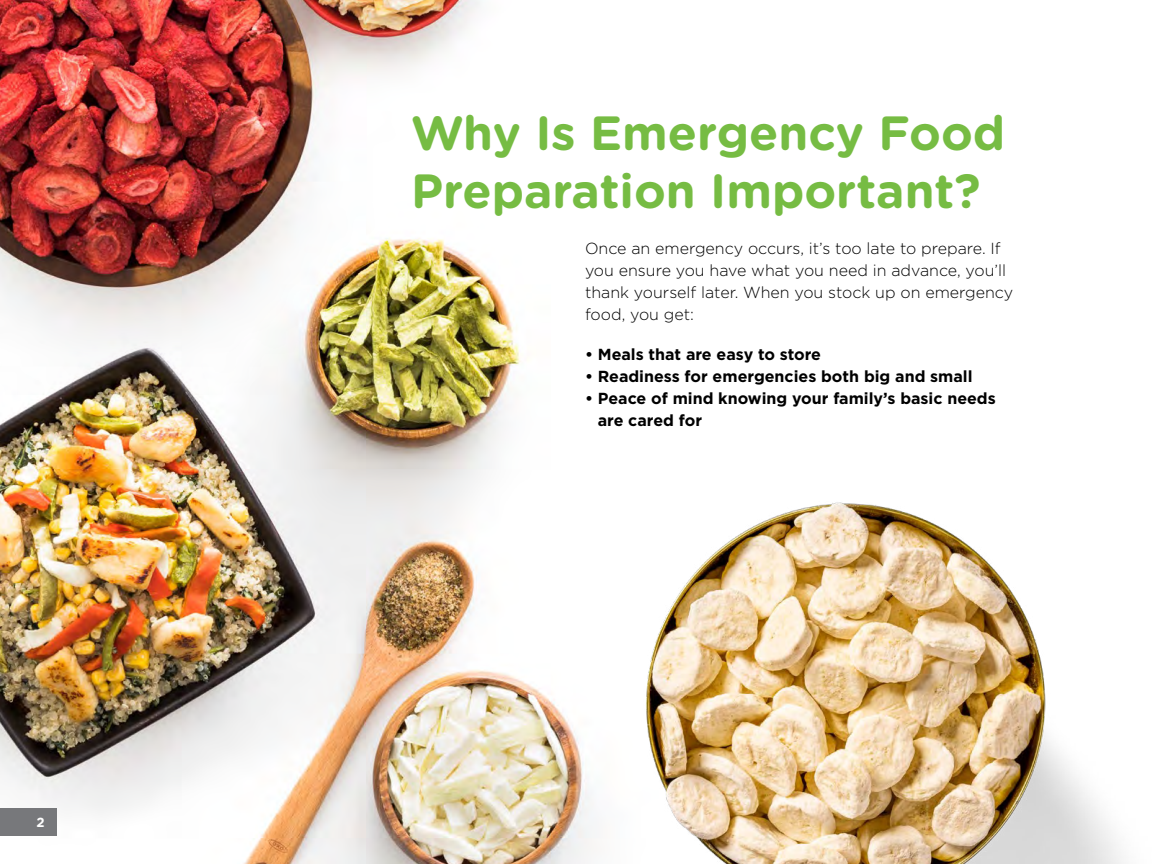
<style>
.page{position:relative;width:1152px;height:864px;background:#fff}
.page>*{position:absolute;margin:0;border:0;box-sizing:border-box;transform-origin:0 0}
.t1{font:700 48px/57.8px "Gotham Rounded";color:#76bc43}
.t2{font:300 16px/22px "Gotham";color:#000}
.t3{font:700 16px/22px "Gotham";color:#000}
.t4{font:700 13.2px "Gotham Rounded";color:#fff}
</style>
<div class="page">
<img style="left:0;top:395px;width:594px;height:469px">
<img style="left:0;top:0;width:521px;height:395px">
<img style="left:646px;top:502px;width:478px;height:362px">
<div style="left:0;top:808px;width:56px;height:28px;background:#77787b"></div>
<p class="t4" style="left:36px;top:813px;width:10px">2</p>
<h1 class="t1" style="left:411px;top:103px;width:596px">Why Is Emergency Food<br>Preparation Important?</h1>
<p class="t2" style="left:585px;top:237px;width:430px">Once an emergency occurs, it’s too late to prepare. If you ensure you have what you need in advance, you’ll thank yourself later. When you stock up on emergency food, you get:</p>
<p class="t3" style="left:585px;top:344px;width:238px">• Meals that are easy to store</p>
<p class="t3" style="left:585px;top:366px;width:389px">• Readiness for emergencies both big and small</p>
<p class="t3" style="left:598px;top:388px;width:400px;text-indent:-13px">• Peace of mind knowing your family’s basic needs are cared for</p>
</div>
